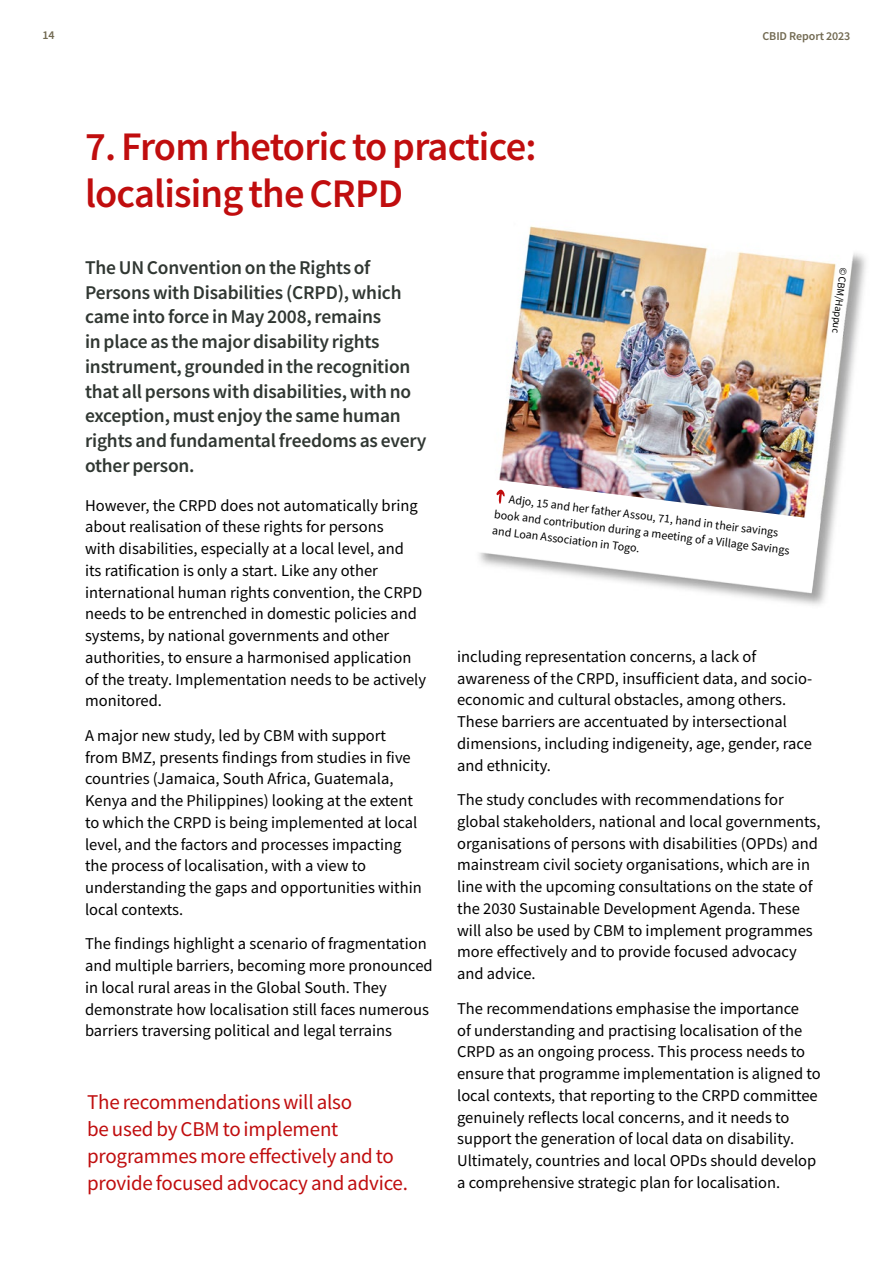
<style>
.page{position:relative;width:893px;height:1263px;background:#fff}
.page>*{position:absolute;margin:0;border:0;box-sizing:border-box;transform-origin:0 0}
.H2_-_main_heading{font:600 40.5px/46.5px "Source Sans Pro";letter-spacing:-.02em;color:#c00d0e}
.p_-_pull_quote{font:21px/27px "Source Sans Pro";letter-spacing:-.01em;color:#c00d0e}
.p_-_intro_para{font:600 19.5px/24.8px "Source Sans Pro";letter-spacing:-.01em;color:#303732}
.p_-_body_text{font:16.5px/21.8px "Source Sans Pro";color:#000}
.caption_text{font:12px/16.5px "Source Sans Pro";color:#000}
.t1{font:600 12px "Source Sans Pro";letter-spacing:-.01em;color:#716951}
.p_-_copyright{font:10.5px "Source Sans Pro";color:#000}
</style>
<div class="page">
<img style="left:499px;top:226px;width:367px;height:379px">
<svg style="left:479px;top:478px;width:341px;height:114px"></svg>
<p class="t1" style="left:43px;top:27px;width:14px">14</p>
<p class="t1" style="left:762px;top:28px;width:89px">CBID Report 2023</p>
<h2 class="H2_-_main_heading" style="left:85px;top:123px;width:453px">7. From rhetoric to practice: localising the CRPD</h2>
<p class="p_-_intro_para" style="left:85px;top:255px;width:343px">The UN Convention on the Rights of Persons with Disabilities (CRPD), which came into force in May 2008, remains<br>in place as the major disability rights instrument, grounded in the recognition that all persons with disabilities, with no exception, must enjoy the same human rights and fundamental freedoms as every other person.</p>
<p class="p_-_body_text" style="left:85px;top:494px;width:343px">However, the CRPD does not automatically bring about realisation of these rights for persons<br>with disabilities, especially at a local level, and<br>its ratification is only a start. Like any other international human rights convention, the CRPD needs to be entrenched in domestic policies and systems, by national governments and other authorities, to ensure a harmonised application of the treaty. Implementation needs to be actively monitored.</p>
<p class="p_-_body_text" style="left:85px;top:724px;width:338px">A major new study, led by CBM with support from BMZ, presents findings from studies in five countries (Jamaica, South Africa, Guatemala, Kenya and the Philippines) looking at the extent to which the CRPD is being implemented at local level, and the factors and processes impacting the process of localisation, with a view to understanding the gaps and opportunities within local contexts.</p>
<p class="p_-_body_text" style="left:85px;top:933px;width:349px">The findings highlight a scenario of fragmentation and multiple barriers, becoming more pronounced in local rural areas in the Global South. They demonstrate how localisation still faces numerous barriers traversing political and legal terrains</p>
<p class="p_-_pull_quote" style="left:87px;top:1088px;width:322px">The recommendations will also<br>be used by CBM to implement programmes more effectively and to provide focused advocacy and advice.</p>
<p class="p_-_copyright" style="left:850px;top:268px;width:68px;rotate:97deg">© CBM/Happuc</p>
<p class="caption_text" style="left:497px;top:489px;width:299px;text-indent:13px;rotate:7deg">Adjo, 15 and her father Assou, 71, hand in their savings book and contribution during a meeting of a Village Savings and Loan Association in Togo.</p>
<p class="p_-_body_text" style="left:457px;top:645px;width:357px">including representation concerns, a lack of awareness of the CRPD, insufficient data, and socio&shy;economic and cultural obstacles, among others.<br>These barriers are accentuated by intersectional dimensions, including indigeneity, age, gender, race and ethnicity.</p>
<p class="p_-_body_text" style="left:457px;top:789px;width:365px">The study concludes with recommendations for global stakeholders, national and local governments, organisations of persons with disabilities (OPDs) and mainstream civil society organisations, which are in line with the upcoming consultations on the state of the 2030 Sustainable Development Agenda. These will also be used by CBM to implement programmes more effectively and to provide focused advocacy and advice.</p>
<p class="p_-_body_text" style="left:457px;top:997px;width:365px">The recommendations emphasise the importance<br>of understanding and practising localisation of the CRPD as an ongoing process. This process needs to ensure that programme implementation is aligned to local contexts, that reporting to the CRPD committee genuinely reflects local concerns, and it needs to support the generation of local data on disability.<br>Ultimately, countries and local OPDs should develop a comprehensive strategic plan for localisation.</p>
</div>
